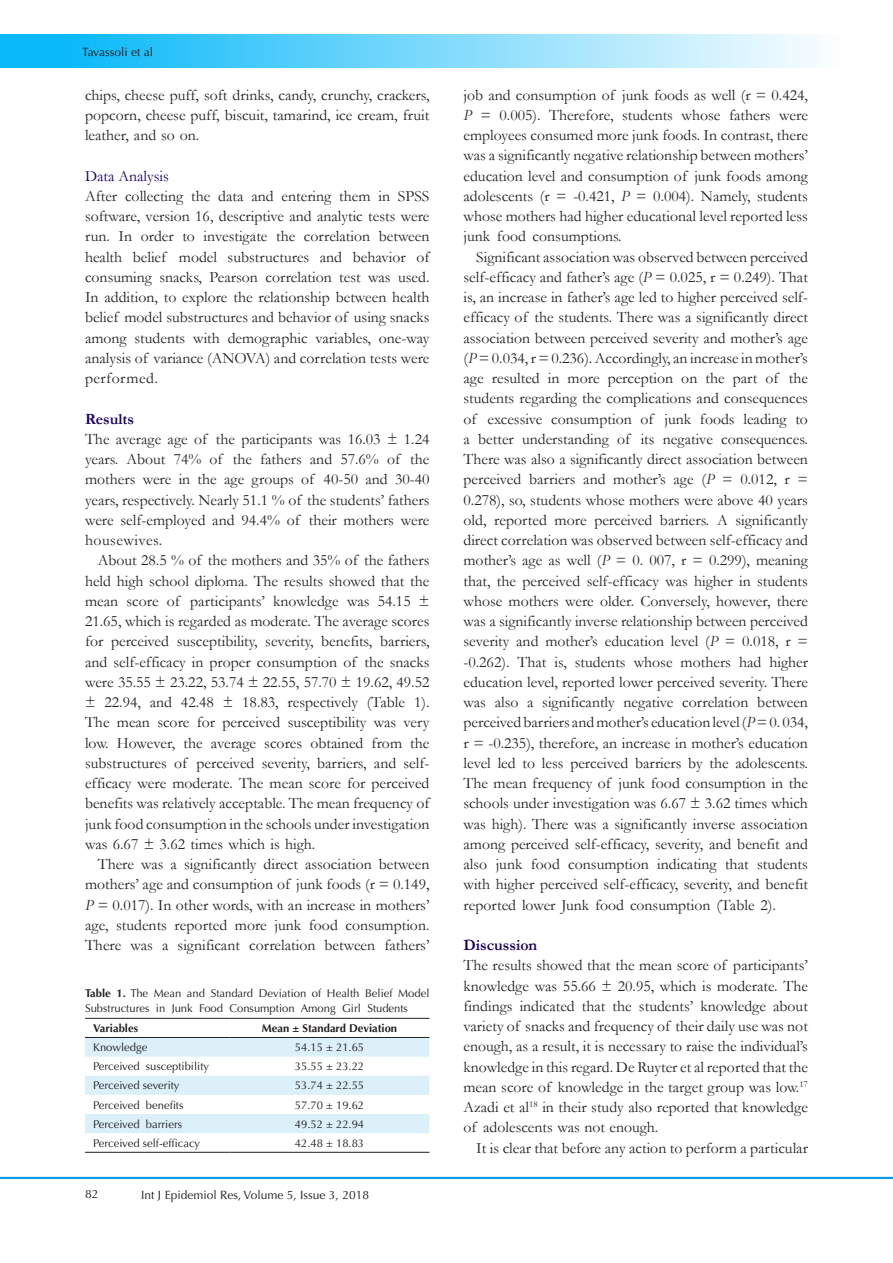
<style>
.page{position:relative;width:893px;height:1263px;background:#fff}
.page>*{position:absolute;margin:0;border:0;box-sizing:border-box;transform-origin:0 0}
.t1{font:15.75px/20.2px "Garamond";color:#231f20;text-align:justify}
.t2{font:700 15.75px "Garamond";color:#190066}
.t3{font:15.75px "Garamond";color:#190066}
.t4{font:12px "Optima LT Std";color:#231f20}
.t5{font:11.25px/15px "Optima LT Std";color:#231f20}
.t6{font:700 11.25px "Optima LT Std";color:#231f20}
.s1{font-style:italic}
.s2{font-weight:700}
</style>
<div class="page">
<hr style="left:0;top:1177px;width:893px;height:2px;background:#0099e5">
<div style="left:1px;top:35px;width:892px;height:33px;background:linear-gradient(to right,#00b4f9,#fff)"></div>
<svg style="left:85px;top:1038px;width:344px;height:95px"></svg>
<hr style="left:85px;top:1018px;width:145px;height:1px;background:#231f20">
<hr style="left:230px;top:1018px;width:199px;height:1px;background:#231f20">
<hr style="left:85px;top:1037px;width:145px;height:1px;background:#231f20">
<hr style="left:230px;top:1037px;width:199px;height:1px;background:#231f20">
<hr style="left:85px;top:1152px;width:145px;height:1px;background:#231f20">
<hr style="left:230px;top:1152px;width:199px;height:1px;background:#231f20">
<p class="t4" style="left:82px;top:45px;width:72px">Tavassoli et al</p>
<p class="t1" style="left:85px;top:84px;width:346px">chips, cheese puff, soft drinks, candy, crunchy, crackers, popcorn, cheese puff, biscuit, tamarind, ice cream, fruit leather, and so on.</p>
<p class="t3" style="left:85px;top:165px;width:85px">Data Analysis</p>
<p class="t1" style="left:85px;top:185px;width:346px">After collecting the data and entering them in SPSS software, version 16, descriptive and analytic tests were run. In order to investigate the correlation between health belief model substructures and behavior of consuming snacks, Pearson correlation test was used.<br>In addition, to explore the relationship between health belief model substructures and behavior of using snacks among students with demographic variables, one-way analysis of variance (ANOVA) and correlation tests were performed.</p>
<p class="t2" style="left:85px;top:408px;width:51px">Results</p>
<p class="t1" style="left:85px;top:428px;width:346px">The average age of the participants was 16.03 ± 1.24 years. About 74% of the fathers and 57.6% of the mothers were in the age groups of 40-50 and 30-40 years, respectively. Nearly 51.1 % of the students’ fathers were self-employed and 94.4% of their mothers were housewives.</p>
<p class="t1" style="left:85px;top:550px;width:346px;text-indent:13px">About 28.5 % of the mothers and 35% of the fathers held high school diploma. The results showed that the mean score of participants’ knowledge was 54.15 ± 21.65, which is regarded as moderate. The average scores for perceived susceptibility, severity, benefits, barriers, and self-efficacy in proper consumption of the snacks were 35.55 ± 23.22, 53.74 ± 22.55, 57.70 ± 19.62, 49.52 ± 22.94, and 42.48 ± 18.83, respectively (Table 1).<br>The mean score for perceived susceptibility was very low. However, the average scores obtained from the substructures of perceived severity, barriers, and self&shy;efficacy were moderate. The mean score for perceived benefits was relatively acceptable. The mean frequency of junk food consumption in the schools under investigation was 6.67 ± 3.62 times which is high.</p>
<p class="t1" style="left:85px;top:854px;width:346px;text-indent:13px">There was a significantly direct association between mothers’ age and consumption of junk foods (r = 0.149, <span class="s1">P</span> = 0.017). In other words, with an increase in mothers’ age, students reported more junk food consumption.<br>There was a significant correlation between fathers’</p>
<p class="t5" style="left:85px;top:986px;width:346px"><span class="s2">Table 1.</span> The Mean and Standard Deviation of Health Belief Model<br>Substructures in Junk Food Consumption Among Girl Students</p>
<p class="t6" style="left:93px;top:1022px;width:46px">Variables</p>
<p class="t6" style="left:262px;top:1022px;width:137px">Mean ± Standard Deviation</p>
<p class="t5" style="left:93px;top:1040px;width:56px">Knowledge</p>
<p class="t5" style="left:295px;top:1040px;width:71px">54.15 ± 21.65</p>
<p class="t5" style="left:93px;top:1059px;width:117px">Perceived susceptibility</p>
<p class="t5" style="left:295px;top:1059px;width:71px">35.55 ± 23.22</p>
<p class="t5" style="left:93px;top:1078px;width:88px">Perceived severity</p>
<p class="t5" style="left:295px;top:1078px;width:71px">53.74 ± 22.55</p>
<p class="t5" style="left:93px;top:1097px;width:92px">Perceived benefits</p>
<p class="t5" style="left:295px;top:1097px;width:71px">57.70 ± 19.62</p>
<p class="t5" style="left:93px;top:1116px;width:91px">Perceived barriers</p>
<p class="t5" style="left:295px;top:1116px;width:71px">49.52 ± 22.94</p>
<p class="t5" style="left:93px;top:1135px;width:108px">Perceived self-efficacy</p>
<p class="t5" style="left:295px;top:1135px;width:71px">42.48 ± 18.83</p>
<p class="t4" style="left:85px;top:1187px;width:15px">82</p>
<p class="t4" style="left:141px;top:1188px;width:229px">Int J Epidemiol Res, Volume 5, Issue 3, 2018</p>
<p class="t1" style="left:463px;top:84px;width:346px">job and consumption of junk foods as well (r = 0.424, <span class="s1">P</span> = 0.005). Therefore, students whose fathers were employees consumed more junk foods. In contrast, there was a significantly negative relationship between mothers’ education level and consumption of junk foods among adolescents (r = -0.421, <span class="s1">P</span> = 0.004). Namely, students whose mothers had higher educational level reported less junk food consumptions.</p>
<p class="t1" style="left:463px;top:246px;width:346px;text-indent:13px">Significant association was observed between perceived self-efficacy and father’s age (<span class="s1">P</span> = 0.025, r = 0.249). That is, an increase in father’s age led to higher perceived self&shy;efficacy of the students. There was a significantly direct association between perceived severity and mother’s age (<span class="s1">P</span> = 0.034, r = 0.236). Accordingly, an increase in mother’s age resulted in more perception on the part of the students regarding the complications and consequences of excessive consumption of junk foods leading to a better understanding of its negative consequences.<br>There was also a significantly direct association between perceived barriers and mother’s age (<span class="s1">P</span> = 0.012, r = 0.278), so, students whose mothers were above 40 years old, reported more perceived barriers. A significantly direct correlation was observed between self-efficacy and mother’s age as well (<span class="s1">P</span> = 0. 007, r = 0.299), meaning that, the perceived self-efficacy was higher in students whose mothers were older. Conversely, however, there was a significantly inverse relationship between perceived severity and mother’s education level (<span class="s1">P</span> = 0.018, r = -0.262). That is, students whose mothers had higher education level, reported lower perceived severity. There was also a significantly negative correlation between perceived barriers and mother’s education level (<span class="s1">P</span> = 0. 034, r = -0.235), therefore, an increase in mother’s education level led to less perceived barriers by the adolescents.<br>The mean frequency of junk food consumption in the schools under investigation was 6.67 ± 3.62 times which was high). There was a significantly inverse association among perceived self-efficacy, severity, and benefit and also junk food consumption indicating that students with higher perceived self-efficacy, severity, and benefit reported lower Junk food consumption (Table 2).</p>
<p class="t2" style="left:463px;top:934px;width:75px">Discussion</p>
<p class="t1" style="left:463px;top:955px;width:346px">The results showed that the mean score of participants’ knowledge was 55.66 ± 20.95, which is moderate. The findings indicated that the students’ knowledge about variety of snacks and frequency of their daily use was not enough, as a result, it is necessary to raise the individual’s knowledge in this regard. De Ruyter et al reported that the mean score of knowledge in the target group was low.<sup>17<br></sup>Azadi et al<sup>18</sup> in their study also reported that knowledge of adolescents was not enough.</p>
<p class="t1" style="left:476px;top:1137px;width:333px">It is clear that before any action to perform a particular</p>
</div>
